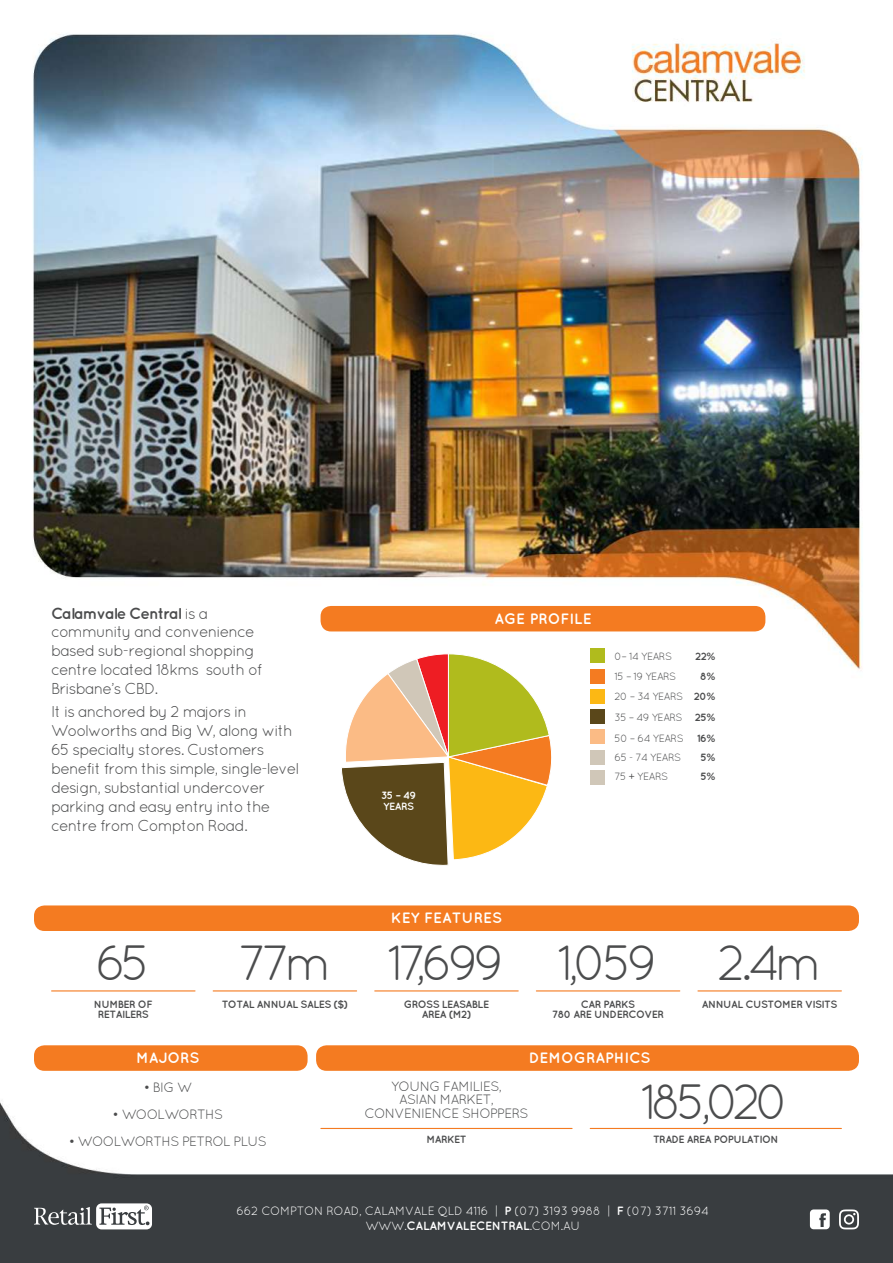
<style>
.page{position:relative;width:893px;height:1263px;background:#fff}
.page>*{position:absolute;margin:0;border:0;box-sizing:border-box;transform-origin:0 0}
.t1{font:49.5px "Quicksand";letter-spacing:-.12em;color:#4b4c4d}
.t2{font:15.75px/18.9px "Quicksand";letter-spacing:-.06em;color:#4b4c4d}
.t3{font:700 15px "Quicksand";color:#fff}
.t4{font:13.5px/13.5px "Quicksand";letter-spacing:-.05em;color:#4b4c4d;text-align:center}
.t5{font:12px/15px "Quicksand";letter-spacing:-.025em;color:#fff;text-align:center}
.t6{font:700 10.5px/10.5px "Quicksand";letter-spacing:-.05em;color:#4b4c4d;text-align:center}
.t7{font:10.5px/20.4px "Quicksand";letter-spacing:-.05em;color:#4b4c4d;text-align:justify}
.t8{font:700 10.5px/10.5px "Quicksand";letter-spacing:-.05em;color:#fff}
.s1{font-weight:700}
</style>
<div class="page">
<img style="left:0;top:33px;width:893px;height:1230px">
<div style="left:316px;top:1045px;width:543px;height:26px;background:#f47b21;border-radius:10px"></div>
<div style="left:34px;top:1045px;width:274px;height:26px;background:#f47b21;border-radius:10px"></div>
<div style="left:34px;top:905px;width:825px;height:26px;background:#f47b21;border-radius:10px"></div>
<div style="left:321px;top:606px;width:444px;height:25px;background:#f47b21;border-radius:10px"></div>
<hr style="left:52px;top:990px;width:143px;height:1px;background:#f47b21">
<hr style="left:321px;top:1128px;width:251px;height:1px;background:#f47b21">
<hr style="left:590px;top:1128px;width:251px;height:1px;background:#f47b21">
<hr style="left:213px;top:990px;width:144px;height:1px;background:#f47b21">
<hr style="left:375px;top:990px;width:143px;height:1px;background:#f47b21">
<hr style="left:536px;top:990px;width:144px;height:1px;background:#f47b21">
<hr style="left:698px;top:990px;width:143px;height:1px;background:#f47b21">
<div style="left:590px;top:648px;width:14px;height:15px;background:#b0bb1d"></div>
<div style="left:590px;top:669px;width:14px;height:15px;background:#f47b21"></div>
<div style="left:590px;top:689px;width:14px;height:15px;background:#fcb814"></div>
<div style="left:590px;top:709px;width:14px;height:15px;background:#5a471a"></div>
<div style="left:590px;top:729px;width:14px;height:15px;background:#fbbb85"></div>
<svg style="left:340px;top:653px;width:213px;height:215px"></svg>
<svg style="left:839px;top:1209px;width:20px;height:20px"></svg>
<svg style="left:810px;top:1209px;width:20px;height:20px"></svg>
<svg style="left:34px;top:1203px;width:118px;height:26px"></svg>
<div style="left:590px;top:750px;width:14px;height:15px;background:#d0c7b8"></div>
<div style="left:590px;top:770px;width:14px;height:15px;background:#d0c7b8"></div>
<p class="t2" style="left:51px;top:603px;width:213px"><span class="s1">Calamvale Central</span> is a community and convenience based sub-regional shopping centre located 18kms south of<br>Brisbane’s CBD.</p>
<p class="t2" style="left:51px;top:702px;width:250px">It is anchored by 2 majors in<br>Woolworths and Big W, along with<br>65 specialty stores. Customers benefit from this simple, single-level design, substantial undercover parking and easy entry into the centre from Compton Road.</p>
<p class="t8" style="left:381px;top:790px;width:37px">35 – 49<br>YEARS</p>
<p class="t3" style="left:494px;top:610px;width:99px">AGE PROFILE</p>
<p class="t7" style="left:615px;top:646px;width:59px">0– 14 YEARS</p>
<p class="t6" style="left:695px;top:651px;width:21px">22%</p>
<p class="t7" style="left:615px;top:666px;width:63px">15 – 19 YEARS</p>
<p class="t7" style="left:615px;top:666px;width:102px;text-indent:86px"><span class="s1">8% </span>20 – 34 YEARS <span class="s1">20% </span>35 – 49 YEARS <span class="s1">25% </span>50 – 64 YEARS</p>
<p class="t6" style="left:697px;top:732px;width:19px">16%</p>
<p class="t7" style="left:615px;top:747px;width:68px">65 - 74 YEARS</p>
<p class="t6" style="left:701px;top:752px;width:16px">5%</p>
<p class="t7" style="left:615px;top:766px;width:55px">75 + YEARS</p>
<p class="t6" style="left:701px;top:771px;width:16px">5%</p>
<p class="t3" style="left:391px;top:909px;width:113px">KEY FEATURES</p>
<h1 class="t1" style="left:95px;top:934px;width:57px">65</h1>
<h1 class="t1" style="left:238px;top:934px;width:585px">77m 17,699 1,059 2.4m</h1>
<p class="t6" style="left:94px;top:998px;width:60px">NUMBER OF<br>RETAILERS</p>
<p class="t6" style="left:222px;top:998px;width:128px">TOTAL ANNUAL SALES ($)</p>
<p class="t6" style="left:404px;top:998px;width:87px">GROSS LEASABLE<br>AREA (M2)</p>
<p class="t6" style="left:552px;top:998px;width:113px">CAR PARKS<br>780 ARE UNDERCOVER</p>
<p class="t6" style="left:702px;top:998px;width:137px">ANNUAL CUSTOMER VISITS</p>
<p class="t3" style="left:136px;top:1049px;width:65px">MAJORS</p>
<p class="t3" style="left:529px;top:1049px;width:123px">DEMOGRAPHICS</p>
<p class="t4" style="left:144px;top:1080px;width:50px">• BIG W</p>
<p class="t4" style="left:113px;top:1107px;width:112px">• WOOLWORTHS</p>
<p class="t4" style="left:69px;top:1134px;width:200px">• WOOLWORTHS PETROL PLUS</p>
<p class="t4" style="left:364px;top:1079px;width:166px">YOUNG FAMILIES,<br>ASIAN MARKET,<br>CONVENIENCE SHOPPERS</p>
<h1 class="t1" style="left:641px;top:1074px;width:151px">185,020</h1>
<p class="t6" style="left:426px;top:1134px;width:42px">MARKET</p>
<p class="t6" style="left:653px;top:1134px;width:127px">TRADE AREA POPULATION</p>
<p class="t5" style="left:236px;top:1203px;width:474px">662 COMPTON ROAD, CALAMVALE QLD 4116 | <span class="s1">P</span> (07) 3193 9988 | <span class="s1">F</span> (07) 3711 3694<br>WWW.<span class="s1">CALAMVALECENTRAL</span>.COM.AU</p>
</div>
